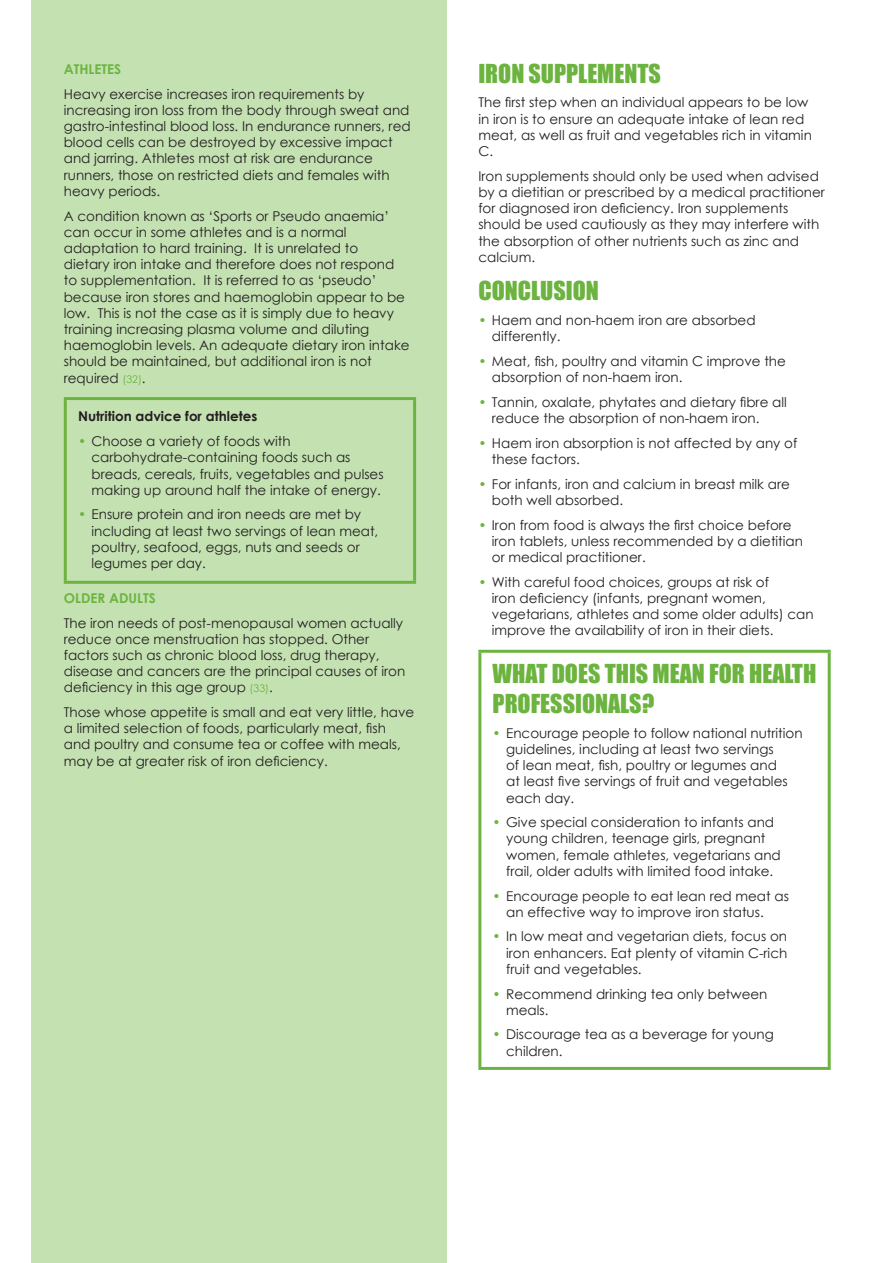
<style>
.page{position:relative;width:893px;height:1263px;background:#fff}
.page>*{position:absolute;margin:0;border:0;box-sizing:border-box;transform-origin:0 0}
.HEADING{font:24px/30px "Impact";color:#6cb43f}
.t1{font:13.5px/16.2px "Century Gothic";color:#231f20}
.t2{font:700 13.5px "Century Gothic";color:#231f20}
.SUB_HEADING{font:700 13.5px "Century Gothic";color:#6cb43f}
.s1{font-size:10.5px;color:#6cb43f}
.s2{color:#6cb43f}
</style>
<div class="page">
<div style="left:31px;top:0;width:415px;height:1263px;background:#c4e1b2"></div>
<hr style="left:64px;top:397px;width:352px;height:3px;background:#6cb43f">
<hr style="left:64px;top:400px;width:3px;height:181px;background:#6cb43f">
<hr style="left:413px;top:400px;width:3px;height:181px;background:#6cb43f">
<hr style="left:64px;top:581px;width:352px;height:3px;background:#6cb43f">
<hr style="left:478px;top:650px;width:353px;height:3px;background:#6cb43f">
<hr style="left:478px;top:653px;width:3px;height:414px;background:#6cb43f">
<hr style="left:828px;top:653px;width:3px;height:414px;background:#6cb43f">
<hr style="left:478px;top:1067px;width:353px;height:3px;background:#6cb43f">
<p class="SUB_HEADING" style="left:64px;top:59px;width:59px">ATHLETES</p>
<p class="t1" style="left:64px;top:85px;width:348px">Heavy exercise increases iron requirements by increasing iron loss from the body through sweat and gastro-intestinal blood loss. In endurance runners, red blood cells can be destroyed by excessive impact and jarring. Athletes most at risk are endurance runners, those on restricted diets and females with heavy periods.</p>
<p class="t1" style="left:64px;top:207px;width:347px">A condition known as ‘Sports or Pseudo anaemia’ can occur in some athletes and is a normal adaptation to hard training. It is unrelated to<br>dietary iron intake and therefore does not respond to supplementation. It is referred to as ‘pseudo’ because iron stores and haemoglobin appear to be low. This is not the case as it is simply due to heavy training increasing plasma volume and diluting haemoglobin levels. An adequate dietary iron intake should be maintained, but additional iron is not required <span class="s1">(32)</span>.</p>
<p class="t2" style="left:78px;top:406px;width:181px">Nutrition advice for athletes</p>
<p class="t1" style="left:92px;top:433px;width:294px;text-indent:-14px"><span class="s2">•</span> Choose a variety of foods with carbohydrate-containing foods such as breads, cereals, fruits, vegetables and pulses making up around half the intake of energy.</p>
<p class="t1" style="left:92px;top:506px;width:288px;text-indent:-14px"><span class="s2">•</span> Ensure protein and iron needs are met by including at least two servings of lean meat, poultry, seafood, eggs, nuts and seeds or legumes per day.</p>
<p class="SUB_HEADING" style="left:64px;top:588px;width:94px">OLDER ADULTS</p>
<p class="t1" style="left:64px;top:614px;width:343px">The iron needs of post-menopausal women actually reduce once menstruation has stopped. Other factors such as chronic blood loss, drug therapy, disease and cancers are the principal causes of iron deficiency in this age group <span class="s1">(33)</span>.</p>
<p class="t1" style="left:64px;top:704px;width:352px">Those whose appetite is small and eat very little, have a limited selection of foods, particularly meat, fish and poultry and consume tea or coffee with meals, may be at greater risk of iron deficiency.</p>
<p class="HEADING" style="left:478px;top:58px;width:184px">IRON SUPPLEMENTS</p>
<p class="t1" style="left:478px;top:94px;width:335px">The first step when an individual appears to be low in iron is to ensure an adequate intake of lean red meat, as well as fruit and vegetables rich in vitamin C.</p>
<p class="t1" style="left:478px;top:168px;width:348px">Iron supplements should only be used when advised by a dietitian or prescribed by a medical practitioner for diagnosed iron deficiency. Iron supplements should be used cautiously as they may interfere with the absorption of other nutrients such as zinc and calcium.</p>
<p class="HEADING" style="left:478px;top:275px;width:122px">CONCLUSION</p>
<p class="t1" style="left:492px;top:312px;width:265px;text-indent:-14px"><span class="s2">•</span> Haem and non-haem iron are absorbed differently.</p>
<p class="t1" style="left:492px;top:353px;width:296px;text-indent:-14px"><span class="s2">•</span> Meat, fish, poultry and vitamin C improve the absorption of non-haem iron.</p>
<p class="t1" style="left:492px;top:394px;width:296px;text-indent:-14px"><span class="s2">•</span> Tannin, oxalate, phytates and dietary fibre all reduce the absorption of non-haem iron.</p>
<p class="t1" style="left:492px;top:434px;width:307px;text-indent:-14px"><span class="s2">•</span> Haem iron absorption is not affected by any of these factors.</p>
<p class="t1" style="left:492px;top:475px;width:299px;text-indent:-14px"><span class="s2">•</span> For infants, iron and calcium in breast milk are both well absorbed.</p>
<p class="t1" style="left:492px;top:516px;width:313px;text-indent:-14px"><span class="s2">•</span> Iron from food is always the first choice before iron tablets, unless recommended by a dietitian or medical practitioner.</p>
<p class="t1" style="left:492px;top:573px;width:323px;text-indent:-14px"><span class="s2">•</span> With careful food choices, groups at risk of<br>iron deficiency (infants, pregnant women, vegetarians, athletes and some older adults) can improve the availability of iron in their diets.</p>
<p class="HEADING" style="left:493px;top:658px;width:325px">WHAT DOES THIS MEAN FOR HEALTH<br>PROFESSIONALS?</p>
<p class="t1" style="left:506px;top:724px;width:298px;text-indent:-14px"><span class="s2">•</span> Encourage people to follow national nutrition guidelines, including at least two servings<br>of lean meat, fish, poultry or legumes and<br>at least five servings of fruit and vegetables each day.</p>
<p class="t1" style="left:506px;top:814px;width:276px;text-indent:-14px"><span class="s2">•</span> Give special consideration to infants and young children, teenage girls, pregnant women, female athletes, vegetarians and frail, older adults with limited food intake.</p>
<p class="t1" style="left:506px;top:887px;width:284px;text-indent:-14px"><span class="s2">•</span> Encourage people to eat lean red meat as an effective way to improve iron status.</p>
<p class="t1" style="left:506px;top:928px;width:283px;text-align:justify;text-indent:-14px"><span class="s2">•</span> In low meat and vegetarian diets, focus on iron enhancers. Eat plenty of vitamin C-rich fruit and vegetables.</p>
<p class="t1" style="left:506px;top:985px;width:263px;text-indent:-14px"><span class="s2">•</span> Recommend drinking tea only between meals.</p>
<p class="t1" style="left:506px;top:1026px;width:269px;text-indent:-14px"><span class="s2">•</span> Discourage tea as a beverage for young children.</p>
</div>
